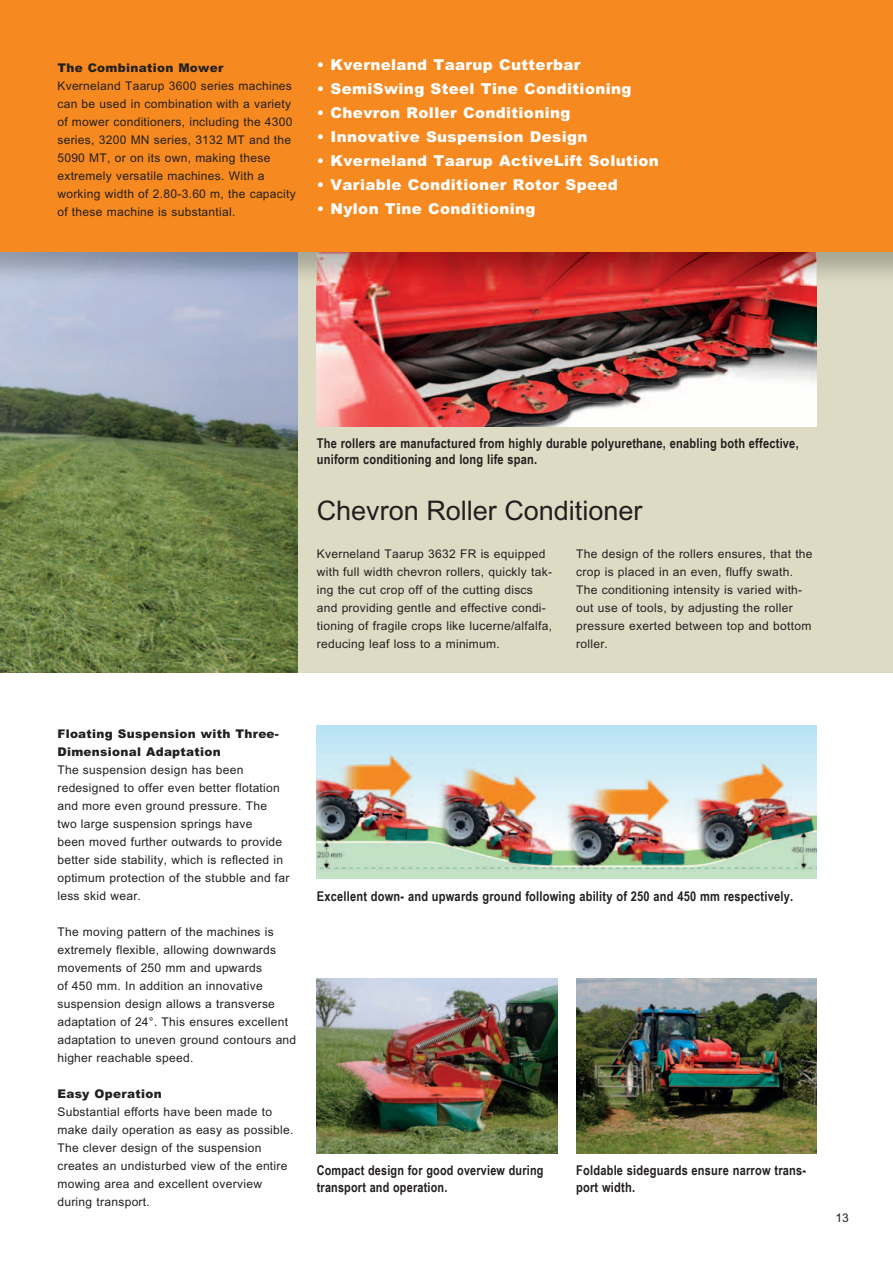
<style>
.page{position:relative;width:893px;height:1263px;background:#fff}
.page>*{position:absolute;margin:0;border:0;box-sizing:border-box;transform-origin:0 0}
.t1{font:27px "Arial";color:#231f20}
.t2{font:900 15px "Arial";letter-spacing:.025em;color:#fff}
.t3{font:700 13.5px/16.2px "Arial Narrow";letter-spacing:.015em;color:#231f20}
.t4{font:12px/18px "Arial";letter-spacing:.025em;color:#231f20}
.t5{font:900 12px/18px "Arial";letter-spacing:.025em;color:#231f20}
</style>
<div class="page">
<div style="left:298px;top:252px;width:595px;height:421px;background:#dddbc3"></div>
<img style="left:0;top:286px;width:298px;height:387px">
<img style="left:317px;top:978px;width:240px;height:175px">
<img style="left:576px;top:978px;width:240px;height:175px">
<img style="left:317px;top:286px;width:499px;height:140px">
<img style="left:317px;top:725px;width:499px;height:153px">
<img style="left:0;top:252px;width:893px;height:34px">
<div style="left:0;top:0;width:893px;height:252px;background:#f6891f"></div>
<p class="t5" style="left:57px;top:58px;width:168px">The Combination Mower</p>
<p class="t4" style="left:57px;top:77px;width:240px">Kverneland Taarup 3600 series machines can be used in combination with a variety of mower conditioners, including the 4300 series, 3200 MN series, 3132 MT and the 5090 MT, or on its own, making these extremely versatile machines. With a working width of 2.80-3.60 m, the capacity of these machine is substantial.</p>
<p class="t2" style="left:317px;top:55px;width:265px">• Kverneland Taarup Cutterbar</p>
<p class="t2" style="left:317px;top:79px;width:316px">• SemiSwing Steel Tine Conditioning</p>
<p class="t2" style="left:317px;top:103px;width:255px">• Chevron Roller Conditioning</p>
<p class="t2" style="left:317px;top:127px;width:272px">• Innovative Suspension Design</p>
<p class="t2" style="left:317px;top:151px;width:344px">• Kverneland Taarup ActiveLift Solution</p>
<p class="t2" style="left:317px;top:175px;width:303px">• Variable Conditioner Rotor Speed</p>
<p class="t2" style="left:317px;top:199px;width:220px">• Nylon Tine Conditioning</p>
<p class="t3" style="left:317px;top:435px;width:483px">The rollers are manufactured from highly durable polyurethane, enabling both effective, uniform conditioning and long life span.</p>
<h1 class="t1" style="left:317px;top:495px;width:327px">Chevron Roller Conditioner</h1>
<p class="t4" style="left:317px;top:545px;width:237px">Kverneland Taarup 3632 FR is equipped with full width chevron rollers, quickly tak&shy;ing the cut crop off of the cutting discs and providing gentle and effective condi&shy;tioning of fragile crops like lucerne/alfalfa, reducing leaf loss to a minimum.</p>
<p class="t4" style="left:576px;top:545px;width:238px">The design of the rollers ensures, that the crop is placed in an even, fluffy swath.<br>The conditioning intensity is varied with&shy;out use of tools, by adjusting the roller pressure exerted between top and bottom roller.</p>
<p class="t5" style="left:57px;top:724px;width:223px">Floating Suspension with Three-<br>Dimensional Adaptation</p>
<p class="t4" style="left:57px;top:761px;width:234px">The suspension design has been redesigned to offer even better flotation and more even ground pressure. The<br>two large suspension springs have<br>been moved further outwards to provide better side stability, which is reflected in optimum protection of the stubble and far less skid wear.</p>
<p class="t4" style="left:57px;top:923px;width:240px">The moving pattern of the machines is extremely flexible, allowing downwards movements of 250 mm and upwards<br>of 450 mm. In addition an innovative suspension design allows a transverse adaptation of 24°. This ensures excellent adaptation to uneven ground contours and higher reachable speed.</p>
<p class="t5" style="left:57px;top:1084px;width:106px">Easy Operation</p>
<p class="t4" style="left:57px;top:1103px;width:238px">Substantial efforts have been made to make daily operation as easy as possible.<br>The clever design of the suspension creates an undisturbed view of the entire mowing area and excellent overview during transport.</p>
<p class="t3" style="left:317px;top:888px;width:478px">Excellent down- and upwards ground following ability of 250 and 450 mm respectively.</p>
<p class="t3" style="left:317px;top:1162px;width:228px">Compact design for good overview during transport and operation.</p>
<p class="t3" style="left:576px;top:1162px;width:231px">Foldable sideguards ensure narrow trans&shy;port width.</p>
<p class="t4" style="left:836px;top:1209px;width:15px">13</p>
</div>
